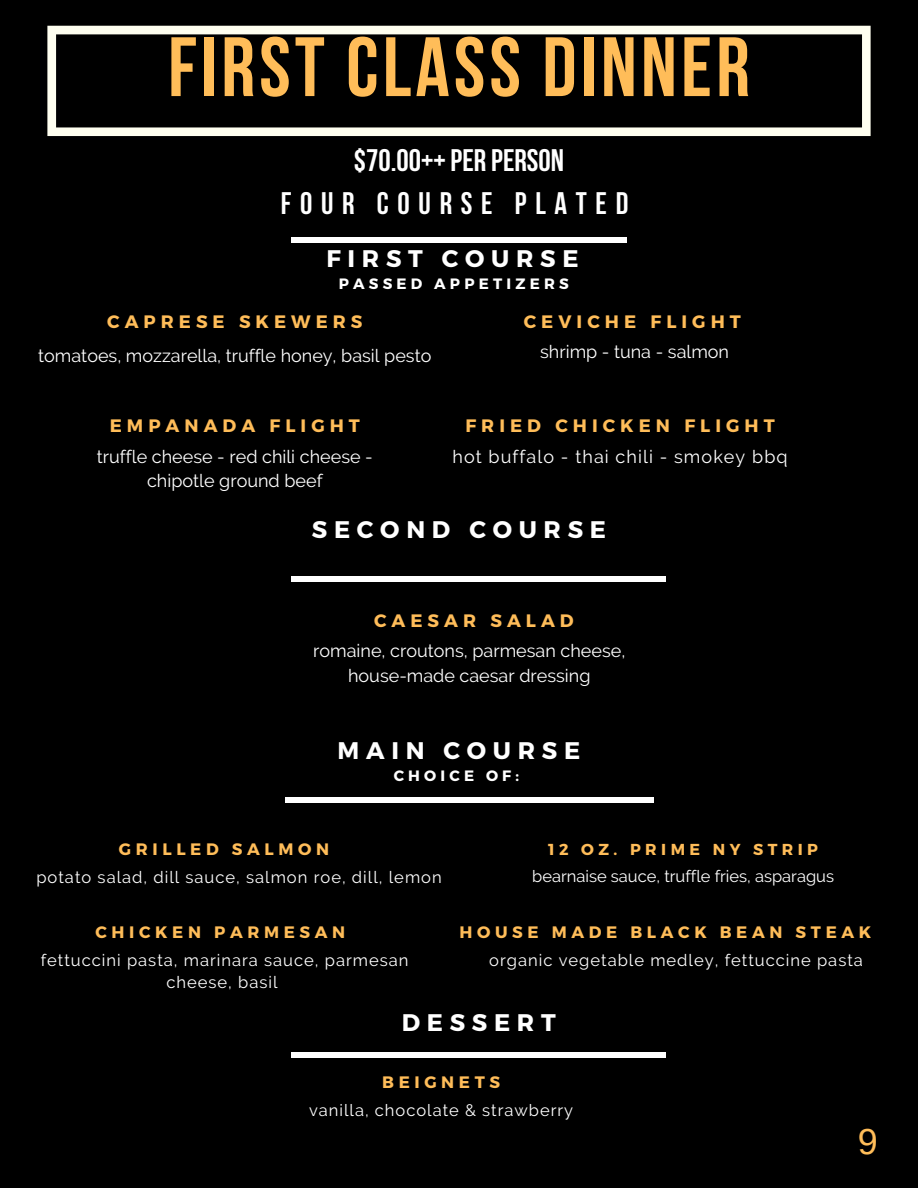
<style>
.page{position:relative;width:918px;height:1188px;background:#000}
.page>*{position:absolute;margin:0;border:0;box-sizing:border-box;transform-origin:0 0}
.t1{font:700 84px "Bebas Neue";letter-spacing:.05em;color:#ffbd59}
.t2{font:36px "Arimo";color:#ffbd59}
.t3{font:700 31.05px "Bebas Neue";color:#fff}
.t4{font:700 31.05px "Bebas Neue";letter-spacing:.28em;color:#fff}
.t5{font:700 24px "Montserrat";letter-spacing:.28em;color:#fff}
.t6{font:18px/24.8px "Raleway";color:#fff;text-align:center}
.t7{font:700 18px "Montserrat";letter-spacing:.28em;color:#ffbd59}
.t8{font:18px "Raleway";letter-spacing:.06em;color:#fff}
.t9{font:16.5px/22.5px "Raleway";letter-spacing:.06em;color:#fff;text-align:center}
.t10{font:700 16.5px "Montserrat";letter-spacing:.28em;color:#ffbd59}
.t11{font:16.5px "Raleway";color:#fff}
.t12{font:700 15.9px "Montserrat";letter-spacing:.28em;color:#ffbd59}
.t13{font:700 15px "Montserrat";letter-spacing:.28em;color:#fff}
</style>
<div class="page">
<svg style="left:47px;top:26px;width:824px;height:110px"></svg>
<div style="left:291px;top:237px;width:336px;height:6px;background:#fff"></div>
<div style="left:291px;top:576px;width:375px;height:5px;background:#fff"></div>
<div style="left:285px;top:797px;width:369px;height:6px;background:#fff"></div>
<div style="left:291px;top:1052px;width:375px;height:6px;background:#fff"></div>
<p class="t1" style="left:168px;top:33px;width:583px">FIRST CLASS DINNER</p>
<p class="t3" style="left:354px;top:148px;width:212px">$70.00++PER PERSON</p>
<p class="t4" style="left:281px;top:191px;width:349px">FOUR COURSE PLATED</p>
<p class="t5" style="left:326px;top:242px;width:254px">FIRST COURSE</p>
<p class="t13" style="left:339px;top:274px;width:232px">PASSED APPETIZERS</p>
<p class="t7" style="left:107px;top:310px;width:257px">CAPRESE SKEWERS</p>
<p class="t6" style="left:38px;top:344px;width:395px">tomatoes, mozzarella, truffle honey, basil pesto</p>
<p class="t7" style="left:110px;top:414px;width:252px">EMPANADA FLIGHT</p>
<p class="t6" style="left:97px;top:444px;width:277px">truffle cheese - red chili cheese - chipotle ground beef</p>
<p class="t7" style="left:524px;top:310px;width:219px">CEVICHE FLIGHT</p>
<p class="t6" style="left:540px;top:340px;width:190px">shrimp - tuna - salmon</p>
<p class="t7" style="left:465px;top:414px;width:311px">FRIED CHICKEN FLIGHT</p>
<p class="t8" style="left:453px;top:446px;width:337px">hot buffalo - thai chili - smokey bbq</p>
<p class="t5" style="left:312px;top:514px;width:296px">SECOND COURSE</p>
<p class="t7" style="left:374px;top:609px;width:201px">CAESAR SALAD</p>
<p class="t6" style="left:313px;top:638px;width:314px">romaine, croutons, parmesan cheese, house-made caesar dressing</p>
<p class="t5" style="left:338px;top:735px;width:244px">MAIN COURSE</p>
<p class="t13" style="left:394px;top:766px;width:127px">CHOICE OF:</p>
<p class="t10" style="left:119px;top:838px;width:212px">GRILLED SALMON</p>
<p class="t9" style="left:36px;top:866px;width:407px">potato salad, dill sauce, salmon roe, dill, lemon</p>
<p class="t12" style="left:548px;top:839px;width:271px">12 OZ. PRIME NY STRIP</p>
<p class="t11" style="left:532px;top:866px;width:303px">bearnaise sauce, truffle fries, asparagus</p>
<p class="t10" style="left:95px;top:921px;width:251px">CHICKEN PARMESAN</p>
<p class="t9" style="left:41px;top:949px;width:369px">fettuccini pasta, marinara sauce, parmesan cheese, basil</p>
<p class="t5" style="left:402px;top:1007px;width:156px">DESSERT</p>
<p class="t10" style="left:459px;top:921px;width:413px">HOUSE MADE BLACK BEAN STEAK</p>
<p class="t9" style="left:489px;top:949px;width:375px">organic vegetable medley, fettuccine pasta</p>
<p class="t10" style="left:382px;top:1072px;width:119px">BEIGNETS</p>
<p class="t9" style="left:309px;top:1099px;width:266px">vanilla, chocolate &amp; strawberry</p>
<p class="t2" style="left:858px;top:1121px;width:22px">9</p>
</div>
